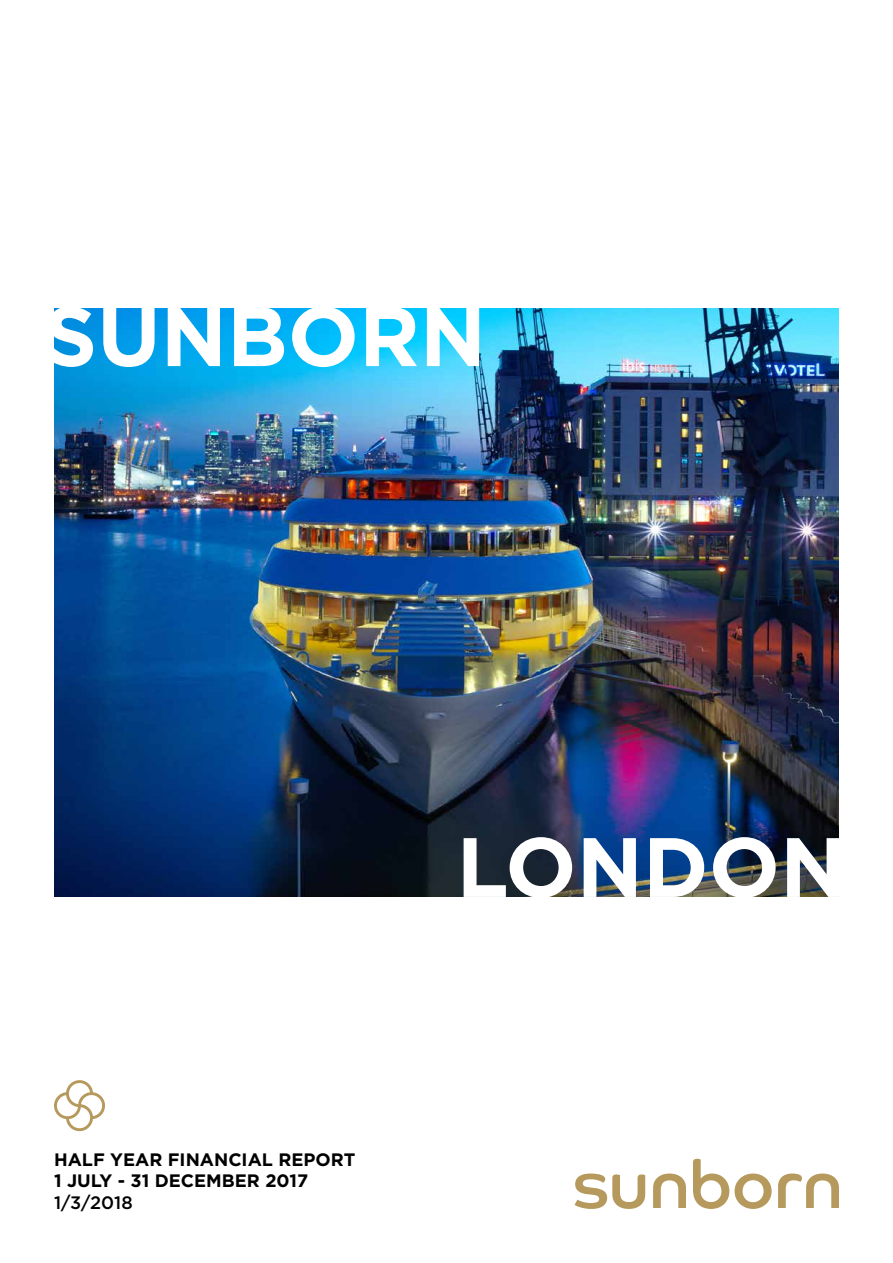
<style>
.page{position:relative;width:893px;height:1263px;background:#fff}
.page>*{position:absolute;margin:0;border:0;box-sizing:border-box;transform-origin:0 0}
.t1{font:700 84px "Gotham";color:#fff}
.t2{font:700 18px/21.6px "Gotham";color:#000}
.t3{font:500 18px "Gotham";color:#000}
</style>
<div class="page">
<img style="left:54px;top:308px;width:785px;height:589px">
<svg style="left:54px;top:1080px;width:51px;height:51px"></svg>
<svg style="left:575px;top:1159px;width:264px;height:50px"></svg>
<h1 class="t1" style="left:43px;top:288px;width:444px">SUNBORN</h1>
<p class="t2" style="left:54px;top:1148px;width:303px">HALF YEAR FINANCIAL REPORT<br>1 JULY - 31 DECEMBER 2017</p>
<p class="t3" style="left:54px;top:1192px;width:80px">1/3/2018</p>
<h1 class="t1" style="left:457px;top:819px;width:391px">LONDON</h1>
</div>
